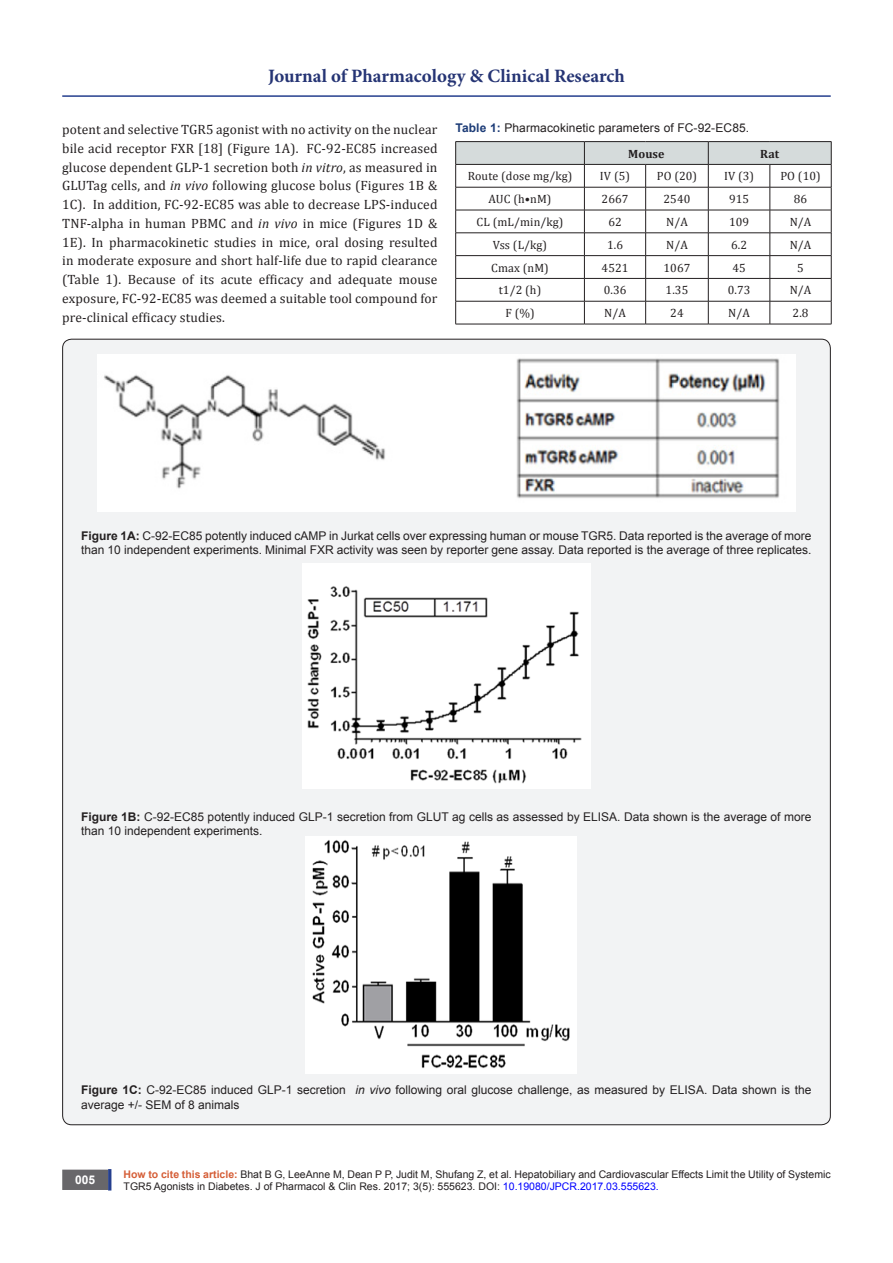
<style>
.page{position:relative;width:893px;height:1263px;background:#fff}
.page>*{position:absolute;margin:0;border:0;box-sizing:border-box;transform-origin:0 0}
.t1{font:700 18.9px "Minion Pro";color:#253474}
.List_Paragraph{font:13.5px/18.8px "Cambria";letter-spacing:.01em;color:#231f20;text-align:justify}
.List_Paragraph-2{font:12px/14.4px "Arial";color:#231f20}
.List_Paragraph-3{font:12px "Cambria";letter-spacing:.01em;color:#231f20}
.List_Paragraph-4{font:700 12px "Cambria";letter-spacing:.01em;color:#231f20}
.t2{font:700 12px "Arial";color:#fff}
.t3{font:10.5px/12.6px "Arial";color:#231f20}
.s1{font-style:italic}
.s2{font-weight:700;color:#1d3c77}
.s3{font-weight:700}
.s4{font-weight:700;color:#d55e37}
.s5{color:#00f}
</style>
<div class="page">
<div style="left:63px;top:1170px;width:44px;height:19px;background:#68676a"></div>
<div style="left:62px;top:1169px;width:46px;height:21px;border:2px solid #68676a"></div>
<div style="left:108px;top:1169px;width:3px;height:21px;background:#253f8e;border:2px solid #253f8e"></div>
<hr style="left:62px;top:95px;width:769px;height:2px;background:#253f8e">
<hr style="left:455px;top:141px;width:129px;height:1px;background:#231f20">
<hr style="left:584px;top:141px;width:62px;height:1px;background:#231f20">
<hr style="left:646px;top:141px;width:62px;height:1px;background:#231f20">
<hr style="left:708px;top:141px;width:62px;height:1px;background:#231f20">
<hr style="left:770px;top:141px;width:61px;height:1px;background:#231f20">
<svg style="left:455px;top:142px;width:377px;height:182px"></svg>
<hr style="left:455px;top:324px;width:129px;height:1px;background:#231f20">
<hr style="left:584px;top:324px;width:62px;height:1px;background:#231f20">
<hr style="left:646px;top:324px;width:62px;height:1px;background:#231f20">
<hr style="left:708px;top:324px;width:62px;height:1px;background:#231f20">
<hr style="left:770px;top:324px;width:61px;height:1px;background:#231f20">
<div style="left:63px;top:339px;width:767px;height:786px;background:#f2f3f4;border-radius:9px"></div>
<img style="left:98px;top:354px;width:697px;height:157px">
<img style="left:303px;top:563px;width:287px;height:225px">
<img style="left:306px;top:837px;width:270px;height:236px">
<h1 class="t1" style="left:268px;top:63px;width:358px">Journal of Pharmacology &amp; Clinical Research</h1>
<p class="List_Paragraph" style="left:62px;top:120px;width:377px">potent and selective TGR5 agonist with no activity on the nuclear bile acid receptor FXR [18] (Figure 1A). FC-92-EC85 increased glucose dependent GLP-1 secretion both <span class="s1">in vitro</span>, as measured in GLUTag cells, and <span class="s1">in vivo</span> following glucose bolus (Figures 1B &amp; 1C). In addition, FC-92-EC85 was able to decrease LPS-induced TNF-alpha in human PBMC and <span class="s1">in vivo</span> in mice (Figures 1D &amp; 1E). In pharmacokinetic studies in mice, oral dosing resulted in moderate exposure and short half-life due to rapid clearance (Table 1). Because of its acute efficacy and adequate mouse exposure, FC-92-EC85 was deemed a suitable tool compound for pre-clinical efficacy studies.</p>
<p class="List_Paragraph-2" style="left:455px;top:121px;width:295px"><span class="s2">Table 1:</span> Pharmacokinetic parameters of FC-92-EC85.</p>
<p class="List_Paragraph-4" style="left:628px;top:145px;width:38px">Mouse</p>
<p class="List_Paragraph-4" style="left:760px;top:145px;width:20px">Rat</p>
<p class="List_Paragraph-3" style="left:468px;top:169px;width:106px">Route (dose mg/kg)</p>
<p class="List_Paragraph-3" style="left:600px;top:169px;width:32px">IV (5)</p>
<p class="List_Paragraph-3" style="left:657px;top:169px;width:42px">PO (20)</p>
<p class="List_Paragraph-3" style="left:724px;top:169px;width:32px">IV (3)</p>
<p class="List_Paragraph-3" style="left:780px;top:169px;width:42px">PO (10)</p>
<p class="List_Paragraph-3" style="left:488px;top:192px;width:65px">AUC (h•nM)</p>
<p class="List_Paragraph-3" style="left:602px;top:192px;width:28px">2667</p>
<p class="List_Paragraph-3" style="left:663px;top:192px;width:28px">2540</p>
<p class="List_Paragraph-3" style="left:729px;top:192px;width:22px">915</p>
<p class="List_Paragraph-3" style="left:794px;top:192px;width:15px">86</p>
<p class="List_Paragraph-3" style="left:477px;top:215px;width:88px">CL (mL/min/kg)</p>
<p class="List_Paragraph-3" style="left:608px;top:215px;width:15px">62</p>
<p class="List_Paragraph-3" style="left:666px;top:215px;width:23px">N/A</p>
<p class="List_Paragraph-3" style="left:729px;top:215px;width:22px">109</p>
<p class="List_Paragraph-3" style="left:790px;top:215px;width:23px">N/A</p>
<p class="List_Paragraph-3" style="left:493px;top:238px;width:56px">Vss (L/kg)</p>
<p class="List_Paragraph-3" style="left:607px;top:238px;width:17px">1.6</p>
<p class="List_Paragraph-3" style="left:666px;top:238px;width:23px">N/A</p>
<p class="List_Paragraph-3" style="left:731px;top:238px;width:17px">6.2</p>
<p class="List_Paragraph-3" style="left:790px;top:238px;width:23px">N/A</p>
<p class="List_Paragraph-3" style="left:491px;top:260px;width:59px">Cmax (nM)</p>
<p class="List_Paragraph-3" style="left:602px;top:260px;width:28px">4521</p>
<p class="List_Paragraph-3" style="left:663px;top:260px;width:28px">1067</p>
<p class="List_Paragraph-3" style="left:732px;top:260px;width:15px">45</p>
<p class="List_Paragraph-3" style="left:797px;top:260px;width:8px">5</p>
<p class="List_Paragraph-3" style="left:499px;top:283px;width:44px">t1/2 (h)</p>
<p class="List_Paragraph-3" style="left:604px;top:283px;width:24px">0.36</p>
<p class="List_Paragraph-3" style="left:666px;top:283px;width:24px">1.35</p>
<p class="List_Paragraph-3" style="left:728px;top:283px;width:24px">0.73</p>
<p class="List_Paragraph-3" style="left:790px;top:283px;width:23px">N/A</p>
<p class="List_Paragraph-3" style="left:505px;top:306px;width:31px">F (%)</p>
<p class="List_Paragraph-3" style="left:604px;top:306px;width:23px">N/A</p>
<p class="List_Paragraph-3" style="left:670px;top:306px;width:15px">24</p>
<p class="List_Paragraph-3" style="left:728px;top:306px;width:23px">N/A</p>
<p class="List_Paragraph-3" style="left:792px;top:306px;width:17px">2.8</p>
<p class="List_Paragraph-2" style="left:81px;top:529px;width:732px"><span class="s3">Figure 1A:</span> C-92-EC85 potently induced cAMP in Jurkat cells over expressing human or mouse TGR5. Data reported is the average of more than 10 independent experiments. Minimal FXR activity was seen by reporter gene assay. Data reported is the average of three replicates.</p>
<p class="List_Paragraph-2" style="left:81px;top:809px;width:732px"><span class="s3">Figure 1B:</span> C-92-EC85 potently induced GLP-1 secretion from GLUT ag cells as assessed by ELISA. Data shown is the average of more than 10 independent experiments.</p>
<p class="List_Paragraph-2" style="left:81px;top:1083px;width:732px"><span class="s3">Figure 1C:</span> C-92-EC85 induced GLP-1 secretion <span class="s1">in vivo</span> following oral glucose challenge, as measured by ELISA. Data shown is the average +/- SEM of 8 animals</p>
<p class="t2" style="left:75px;top:1172px;width:22px">005</p>
<p class="t3" style="left:124px;top:1168px;width:709px"><span class="s4">How to cite this article:</span> Bhat B G, LeeAnne M, Dean P P, Judit M, Shufang Z, et al. Hepatobiliary and Cardiovascular Effects Limit the Utility of Systemic<br>TGR5 Agonists in Diabetes. J of Pharmacol &amp; Clin Res. 2017; 3(5): 555623. DOI: <span class="s5">10.19080/JPCR.2017.03.555623.</span></p>
</div>
